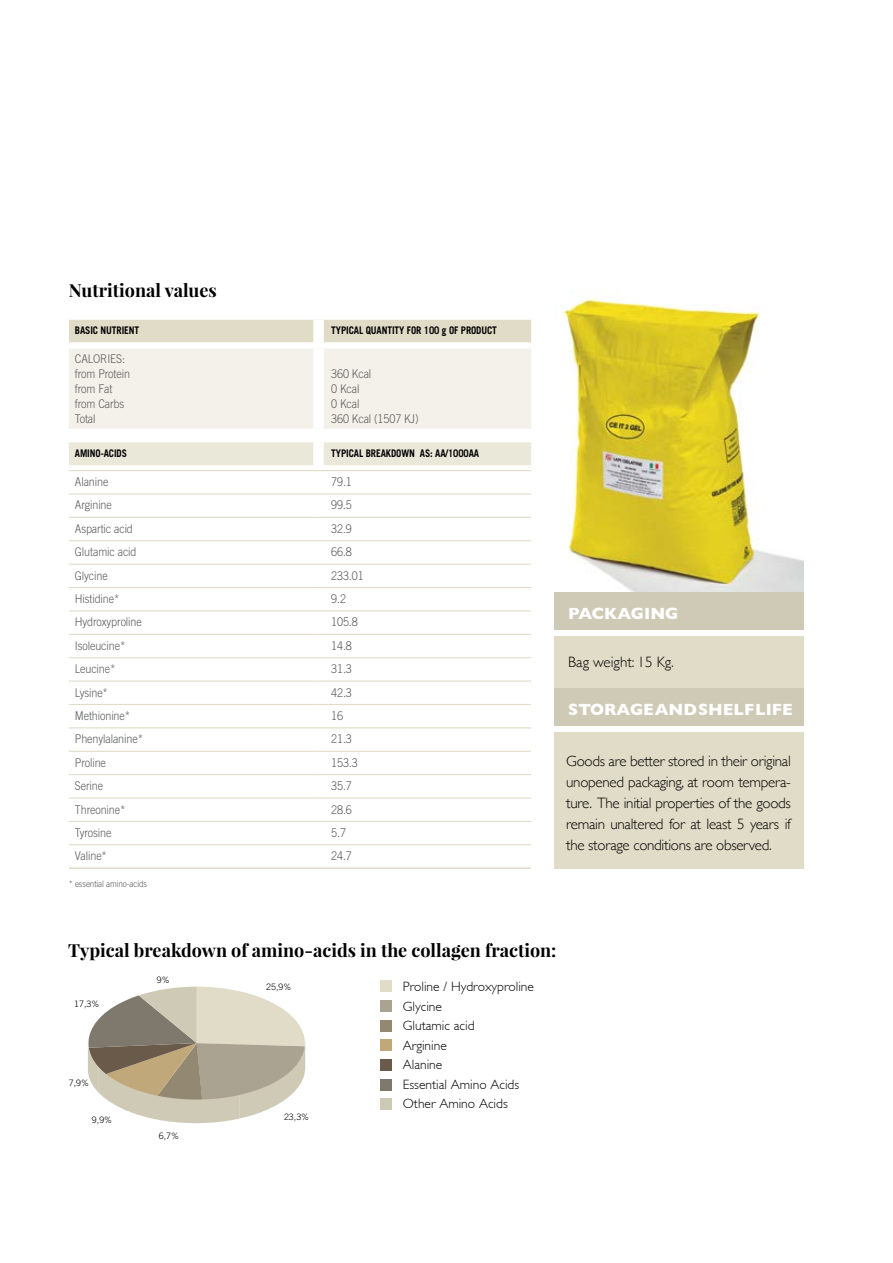
<style>
.page{position:relative;width:893px;height:1263px;background:#fff}
.page>*{position:absolute;margin:0;border:0;box-sizing:border-box;transform-origin:0 0}
.t1{font:700 18px "Playfair Display";color:#000}
.t2{font:700 16.5px "Gill Sans";color:#fff}
.t3{font:300 15px/21px "Gill Sans";letter-spacing:-.02em;color:#000;text-align:justify}
.t4{font:300 15px "Gill Sans";color:#000}
.t5{font:300 13.5px/19.5px "Gill Sans";color:#000}
.t6{font:300 12px/15px "Trade Gothic";letter-spacing:-.01em;color:#58595b;scale:.9 1}
.t7{font:700 10.5px "Trade Gothic";letter-spacing:-.01em;color:#000;scale:.9 1}
.t8{font:300 9px "Trade Gothic";letter-spacing:-.01em;color:#58595b;scale:.9 1}
.t9{font:300 8.85px "Trade Gothic";color:#000}
</style>
<div class="page">
<img style="left:561px;top:297px;width:243px;height:295px">
<div style="left:554px;top:592px;width:250px;height:276px;background:#e1dcc7"></div>
<svg style="left:69px;top:320px;width:462px;height:109px;background:#f0ede3"></svg>
<div style="left:313px;top:320px;width:11px;height:22px;background:#fff"></div>
<hr style="left:69px;top:347px;width:250px;height:1px;background:#fff">
<hr style="left:319px;top:347px;width:212px;height:1px;background:#fff">
<div style="left:313px;top:348px;width:11px;height:81px;background:#fff"></div>
<div style="left:554px;top:592px;width:250px;height:38px;background:#cfcab6"></div>
<div style="left:554px;top:630px;width:264px;height:5px;background:#fff"></div>
<div style="left:554px;top:688px;width:250px;height:38px;background:#cfcab6"></div>
<div style="left:554px;top:726px;width:264px;height:5px;background:#fff"></div>
<div style="left:69px;top:442px;width:462px;height:23px;background:#eae8d9"></div>
<svg style="left:69px;top:494px;width:462px;height:352px"></svg>
<div style="left:313px;top:442px;width:11px;height:23px;background:#fff"></div>
<div style="left:313px;top:494px;width:11px;height:23px;background:#fff"></div>
<div style="left:313px;top:518px;width:11px;height:22px;background:#fff"></div>
<div style="left:313px;top:541px;width:11px;height:23px;background:#fff"></div>
<div style="left:313px;top:565px;width:11px;height:22px;background:#fff"></div>
<div style="left:313px;top:588px;width:11px;height:22px;background:#fff"></div>
<div style="left:313px;top:611px;width:11px;height:23px;background:#fff"></div>
<div style="left:313px;top:635px;width:11px;height:22px;background:#fff"></div>
<div style="left:313px;top:658px;width:11px;height:22px;background:#fff"></div>
<div style="left:313px;top:682px;width:11px;height:22px;background:#fff"></div>
<div style="left:313px;top:705px;width:11px;height:22px;background:#fff"></div>
<div style="left:313px;top:728px;width:11px;height:23px;background:#fff"></div>
<div style="left:313px;top:752px;width:11px;height:22px;background:#fff"></div>
<div style="left:313px;top:775px;width:11px;height:22px;background:#fff"></div>
<div style="left:313px;top:799px;width:11px;height:22px;background:#fff"></div>
<div style="left:313px;top:822px;width:11px;height:22px;background:#fff"></div>
<div style="left:313px;top:845px;width:11px;height:22px;background:#fff"></div>
<hr style="left:69px;top:470px;width:250px;height:1px;background:#e1dcc7">
<hr style="left:319px;top:470px;width:212px;height:1px;background:#e1dcc7">
<hr style="left:69px;top:493px;width:250px;height:1px;background:#e1dcc7">
<hr style="left:319px;top:493px;width:212px;height:1px;background:#e1dcc7">
<hr style="left:69px;top:517px;width:250px;height:1px;background:#e1dcc7">
<hr style="left:319px;top:517px;width:212px;height:1px;background:#e1dcc7">
<hr style="left:69px;top:540px;width:250px;height:1px;background:#e1dcc7">
<hr style="left:319px;top:540px;width:212px;height:1px;background:#e1dcc7">
<hr style="left:69px;top:564px;width:250px;height:1px;background:#e1dcc7">
<hr style="left:319px;top:564px;width:212px;height:1px;background:#e1dcc7">
<hr style="left:69px;top:587px;width:250px;height:1px;background:#e1dcc7">
<hr style="left:319px;top:587px;width:212px;height:1px;background:#e1dcc7">
<hr style="left:69px;top:610px;width:250px;height:1px;background:#e1dcc7">
<hr style="left:319px;top:610px;width:212px;height:1px;background:#e1dcc7">
<hr style="left:69px;top:634px;width:250px;height:1px;background:#e1dcc7">
<hr style="left:319px;top:634px;width:212px;height:1px;background:#e1dcc7">
<hr style="left:69px;top:657px;width:250px;height:1px;background:#e1dcc7">
<hr style="left:319px;top:657px;width:212px;height:1px;background:#e1dcc7">
<hr style="left:69px;top:680px;width:250px;height:2px;background:#e1dcc7">
<hr style="left:319px;top:680px;width:212px;height:2px;background:#e1dcc7">
<hr style="left:69px;top:704px;width:250px;height:1px;background:#e1dcc7">
<hr style="left:319px;top:704px;width:212px;height:1px;background:#e1dcc7">
<hr style="left:69px;top:727px;width:250px;height:1px;background:#e1dcc7">
<hr style="left:319px;top:727px;width:212px;height:1px;background:#e1dcc7">
<hr style="left:69px;top:751px;width:250px;height:1px;background:#e1dcc7">
<hr style="left:319px;top:751px;width:212px;height:1px;background:#e1dcc7">
<hr style="left:69px;top:774px;width:250px;height:1px;background:#e1dcc7">
<hr style="left:319px;top:774px;width:212px;height:1px;background:#e1dcc7">
<hr style="left:69px;top:797px;width:250px;height:2px;background:#e1dcc7">
<hr style="left:319px;top:797px;width:212px;height:2px;background:#e1dcc7">
<hr style="left:69px;top:821px;width:250px;height:1px;background:#e1dcc7">
<hr style="left:319px;top:821px;width:212px;height:1px;background:#e1dcc7">
<hr style="left:69px;top:844px;width:250px;height:1px;background:#e1dcc7">
<hr style="left:319px;top:844px;width:212px;height:1px;background:#e1dcc7">
<hr style="left:69px;top:867px;width:250px;height:2px;background:#e1dcc7">
<hr style="left:319px;top:867px;width:212px;height:2px;background:#e1dcc7">
<div style="left:381px;top:1099px;width:11px;height:11px;background:#cfcab6"></div>
<div style="left:381px;top:981px;width:11px;height:11px;background:#e1dcc7"></div>
<div style="left:381px;top:1000px;width:11px;height:11px;background:#aba391"></div>
<div style="left:381px;top:1020px;width:11px;height:11px;background:#938972"></div>
<div style="left:381px;top:1040px;width:11px;height:11px;background:#c1a87a"></div>
<div style="left:381px;top:1059px;width:11px;height:11px;background:#6a5a4a"></div>
<div style="left:381px;top:1079px;width:11px;height:11px;background:#7e786d"></div>
<svg style="left:88px;top:986px;width:217px;height:137px"></svg>
<h1 class="t1" style="left:69px;top:279px;width:149px">Nutritional values</h1>
<p class="t7" style="left:75px;top:324px;width:73px">BASIC NUTRIENT</p>
<p class="t7" style="left:331px;top:324px;width:186px">TYPICAL QUANTITY FOR 100 g OF PRODUCT</p>
<p class="t6" style="left:75px;top:351px;width:63px">CALORIES: from Protein from Fat from Carbs<br>Total</p>
<p class="t6" style="left:331px;top:366px;width:99px">360 Kcal<br>0 Kcal<br>0 Kcal<br>360 Kcal (1507 KJ)</p>
<p class="t7" style="left:75px;top:446px;width:59px">AMINO-ACIDS</p>
<p class="t7" style="left:331px;top:446px;width:166px">TYPICAL BREAKDOWN AS: AA/1000AA</p>
<p class="t6" style="left:75px;top:474px;width:39px">Alanine</p>
<p class="t6" style="left:331px;top:474px;width:24px">79.1</p>
<p class="t6" style="left:75px;top:497px;width:43px">Arginine</p>
<p class="t6" style="left:331px;top:497px;width:24px">99.5</p>
<p class="t6" style="left:75px;top:521px;width:66px">Aspartic acid</p>
<p class="t6" style="left:331px;top:521px;width:24px">32.9</p>
<p class="t6" style="left:75px;top:544px;width:70px">Glutamic acid</p>
<p class="t6" style="left:331px;top:544px;width:24px">66.8</p>
<p class="t6" style="left:75px;top:568px;width:38px">Glycine</p>
<p class="t6" style="left:331px;top:568px;width:38px">233.01</p>
<p class="t6" style="left:75px;top:591px;width:51px">Histidine*</p>
<p class="t6" style="left:331px;top:591px;width:18px">9.2</p>
<p class="t6" style="left:75px;top:614px;width:76px">Hydroxyproline</p>
<p class="t6" style="left:331px;top:614px;width:31px">105.8</p>
<p class="t6" style="left:75px;top:638px;width:58px">Isoleucine*</p>
<p class="t6" style="left:331px;top:638px;width:24px">14.8</p>
<p class="t6" style="left:75px;top:661px;width:47px">Leucine*</p>
<p class="t6" style="left:331px;top:661px;width:24px">31.3</p>
<p class="t6" style="left:75px;top:685px;width:38px">Lysine*</p>
<p class="t6" style="left:331px;top:685px;width:24px">42.3</p>
<p class="t6" style="left:75px;top:708px;width:63px">Methionine*</p>
<p class="t6" style="left:331px;top:708px;width:15px">16</p>
<p class="t6" style="left:75px;top:731px;width:77px">Phenylalanine*</p>
<p class="t6" style="left:331px;top:731px;width:24px">21.3</p>
<p class="t6" style="left:75px;top:755px;width:36px">Proline</p>
<p class="t6" style="left:331px;top:755px;width:31px">153.3</p>
<p class="t6" style="left:75px;top:778px;width:33px">Serine</p>
<p class="t6" style="left:331px;top:778px;width:24px">35.7</p>
<p class="t6" style="left:75px;top:802px;width:58px">Threonine*</p>
<p class="t6" style="left:331px;top:802px;width:24px">28.6</p>
<p class="t6" style="left:75px;top:825px;width:42px">Tyrosine</p>
<p class="t6" style="left:331px;top:825px;width:18px">5.7</p>
<p class="t6" style="left:75px;top:848px;width:37px">Valine*</p>
<p class="t6" style="left:331px;top:848px;width:24px">24.7</p>
<p class="t8" style="left:69px;top:878px;width:89px">* essential amino-acids</p>
<h2 class="t2" style="left:568px;top:600px;width:112px">PACKAGING</h2>
<p class="t4" style="left:568px;top:651px;width:107px">Bag weight: 15 Kg.</p>
<h2 class="t2" style="left:568px;top:696px;width:226px">STORAGE AND SHELF LIFE</h2>
<p class="t3" style="left:566px;top:749px;width:226px">Goods are better stored in their original unopened packaging, at room tempera&shy;ture. The initial properties of the goods remain unaltered for at least 5 years if the storage conditions are observed.</p>
<h1 class="t1" style="left:68px;top:939px;width:490px">Typical breakdown of amino-acids in the collagen fraction:</h1>
<p class="t5" style="left:403px;top:977px;width:133px">Proline / Hydroxyproline<br>Glycine<br>Glutamic acid<br>Arginine<br>Alanine<br>Essential Amino Acids<br>Other Amino Acids</p>
<p class="t9" style="left:157px;top:974px;width:14px">9%</p>
<p class="t9" style="left:266px;top:981px;width:27px">25,9%</p>
<p class="t9" style="left:74px;top:999px;width:27px">17,3%</p>
<p class="t9" style="left:69px;top:1077px;width:22px">7,9%</p>
<p class="t9" style="left:92px;top:1115px;width:22px">9,9%</p>
<p class="t9" style="left:284px;top:1111px;width:27px">23,3%</p>
<p class="t9" style="left:159px;top:1131px;width:22px">6,7%</p>
</div>
